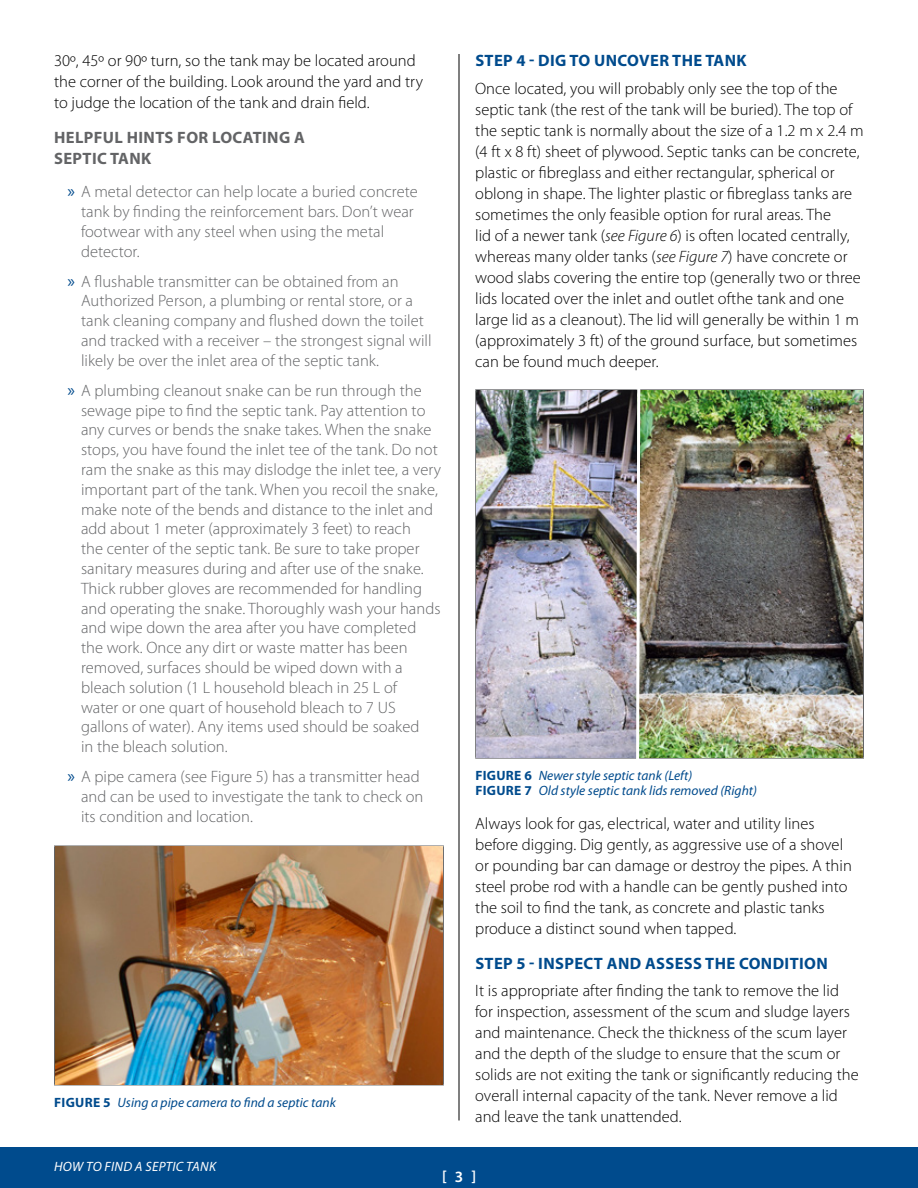
<style>
.page{position:relative;width:918px;height:1188px;background:#fff}
.page>*{position:absolute;margin:0;border:0;box-sizing:border-box;transform-origin:0 0}
.t1{font:300 16.5px/21px "Myriad Pro";letter-spacing:.005em;color:#000}
.t2{font:300 16.5px/19.8px "Myriad Pro";letter-spacing:.005em;color:#636466}
.t3{font:700 16.5px/21px "Myriad Pro";letter-spacing:.025em;color:#636466}
.t4{font:700 16.5px "Myriad Pro";letter-spacing:.025em;color:#004b8d}
.t5{font:600 15.75px "Myriad Pro";color:#fff}
.t6{font:italic 13.5px/14.2px "Myriad Pro";letter-spacing:.005em;color:#004b8d}
.t7{font:italic 13.5px "Myriad Pro";letter-spacing:.025em;color:#fff}
.s1{font-weight:300;font-size:18px;color:#fff}
.s2{font-weight:400;font-size:18px;color:#004b8d}
.s3{font-weight:700;font-style:normal}
.s4{font-weight:700;color:#004b8d}
.s5{font-weight:700;font-size:15.75px;color:#fff}
.s6{font-style:italic}
</style>
<div class="page">
<hr style="left:459px;top:54px;width:1px;height:1066px;background:#000">
<div style="left:0;top:1148px;width:918px;height:40px;background:#004b8d"></div>
<hr style="left:54px;top:845px;width:390px;height:2px;background:#636466">
<hr style="left:54px;top:847px;width:1px;height:237px;background:#636466">
<hr style="left:443px;top:847px;width:1px;height:237px;background:#636466">
<hr style="left:54px;top:1084px;width:390px;height:1px;background:#636466">
<img style="left:55px;top:847px;width:388px;height:237px">
<hr style="left:475px;top:389px;width:162px;height:1px;background:#636466">
<hr style="left:475px;top:390px;width:1px;height:368px;background:#636466">
<hr style="left:637px;top:389px;width:227px;height:1px;background:#636466">
<hr style="left:863px;top:390px;width:1px;height:368px;background:#636466">
<hr style="left:475px;top:758px;width:162px;height:1px;background:#636466">
<hr style="left:637px;top:758px;width:227px;height:1px;background:#636466">
<img style="left:476px;top:390px;width:387px;height:368px">
<img style="left:635px;top:389px;width:7px;height:370px">
<p class="t1" style="left:54px;top:51px;width:370px">30º, 45º or 90º turn, so the tank may be located around the corner of the building. Look around the yard and try to judge the location of the tank and drain field.</p>
<p class="t3" style="left:54px;top:127px;width:252px">HELPFUL HINTS FOR LOCATING A<br>SEPTIC TANK<span class="s1">thorized P</span></p>
<p class="t2" style="left:81px;top:182px;width:338px;text-indent:-14px"><span class="s2">»</span> A metal detector can help locate a buried concrete tank by finding the reinforcement bars. Don’t wear footwear with any steel when using the metal detector.</p>
<p class="t2" style="left:81px;top:271px;width:352px;text-indent:-14px"><span class="s2">»</span> A flushable transmitter can be obtained from an Authorized Person, a plumbing or rental store, or a tank cleaning company and flushed down the toilet and tracked with a receiver – the strongest signal will likely be over the inlet area of the septic tank.</p>
<p class="t2" style="left:81px;top:381px;width:362px;text-indent:-14px"><span class="s2">»</span> A plumbing cleanout snake can be run through the sewage pipe to find the septic tank. Pay attention to any curves or bends the snake takes. When the snake stops, you have found the inlet tee of the tank. Do not ram the snake as this may dislodge the inlet tee, a very important part of the tank. When you recoil the snake, make note of the bends and distance to the inlet and add about 1 meter (approximately 3 feet) to reach<br>the center of the septic tank. Be sure to take proper sanitary measures during and after use of the snake.<br>Thick rubber gloves are recommended for handling and operating the snake. Thoroughly wash your hands and wipe down the area after you have completed the work. Once any dirt or waste matter has been removed, surfaces should be wiped down with a bleach solution (1 L household bleach in 25 L of<br>water or one quart of household bleach to 7 US gallons of water). Any items used should be soaked<br>in the bleach solution.</p>
<p class="t2" style="left:81px;top:767px;width:344px;text-indent:-14px"><span class="s2">»</span> A pipe camera (see Figure 5) has a transmitter head and can be used to investigate the tank to check on its condition and location.</p>
<p class="t6" style="left:54px;top:1096px;width:283px"><span class="s3">FIGURE 5</span> Using a pipe camera to find a septic tank</p>
<p class="t1" style="left:475px;top:47px;width:364px;line-height:27.8px"><span class="s4">STEP 4 - DIG TO UNCOVER THE TANK</span> <span class="s5">WH<br></span>Once located, you will probably only see the top of the</p>
<p class="t1" style="left:475px;top:99px;width:390px">septic tank (the rest of the tank will be buried). The top of the septic tank is normally about the size of a 1.2 m x 2.4 m (4 ft x 8 ft) sheet of plywood. Septic tanks can be concrete, plastic or fibreglass and either rectangular, spherical or oblong in shape. The lighter plastic or fibreglass tanks are sometimes the only feasible option for rural areas. The<br>lid of a newer tank (<span class="s6">see Figure 6</span>) is often located centrally, whereas many older tanks (<span class="s6">see Figure 7</span>) have concrete or wood slabs covering the entire top (generally two or three lids located over the inlet and outlet ofthe tank and one large lid as a cleanout). The lid will generally be within 1 m (approximately 3 ft) of the ground surface, but sometimes can be found much deeper.</p>
<p class="t6" style="left:475px;top:769px;width:283px"><span class="s3">FIGURE 6</span> Newer style septic tank (Left)<br><span class="s3">FIGURE 7</span> Old style septic tank lids removed (Right)</p>
<p class="t1" style="left:475px;top:813px;width:378px">Always look for gas, electrical, water and utility lines before digging. Dig gently, as aggressive use of a shovel or pounding bar can damage or destroy the pipes. A thin steel probe rod with a handle can be gently pushed into the soil to find the tank, as concrete and plastic tanks produce a distinct sound when tapped.</p>
<p class="t4" style="left:475px;top:954px;width:354px">STEP 5 - INSPECT AND ASSESS THE CONDITION</p>
<p class="t1" style="left:475px;top:981px;width:385px">It is appropriate after finding the tank to remove the lid for inspection, assessment of the scum and sludge layers and maintenance. Check the thickness of the scum layer and the depth of the sludge to ensure that the scum or solids are not exiting the tank or significantly reducing the overall internal capacity of the tank. Never remove a lid and leave the tank unattended.</p>
<p class="t7" style="left:54px;top:1159px;width:163px">HOW TO FIND A SEPTIC TANK</p>
<p class="t5" style="left:442px;top:1168px;width:36px">[3]</p>
</div>
